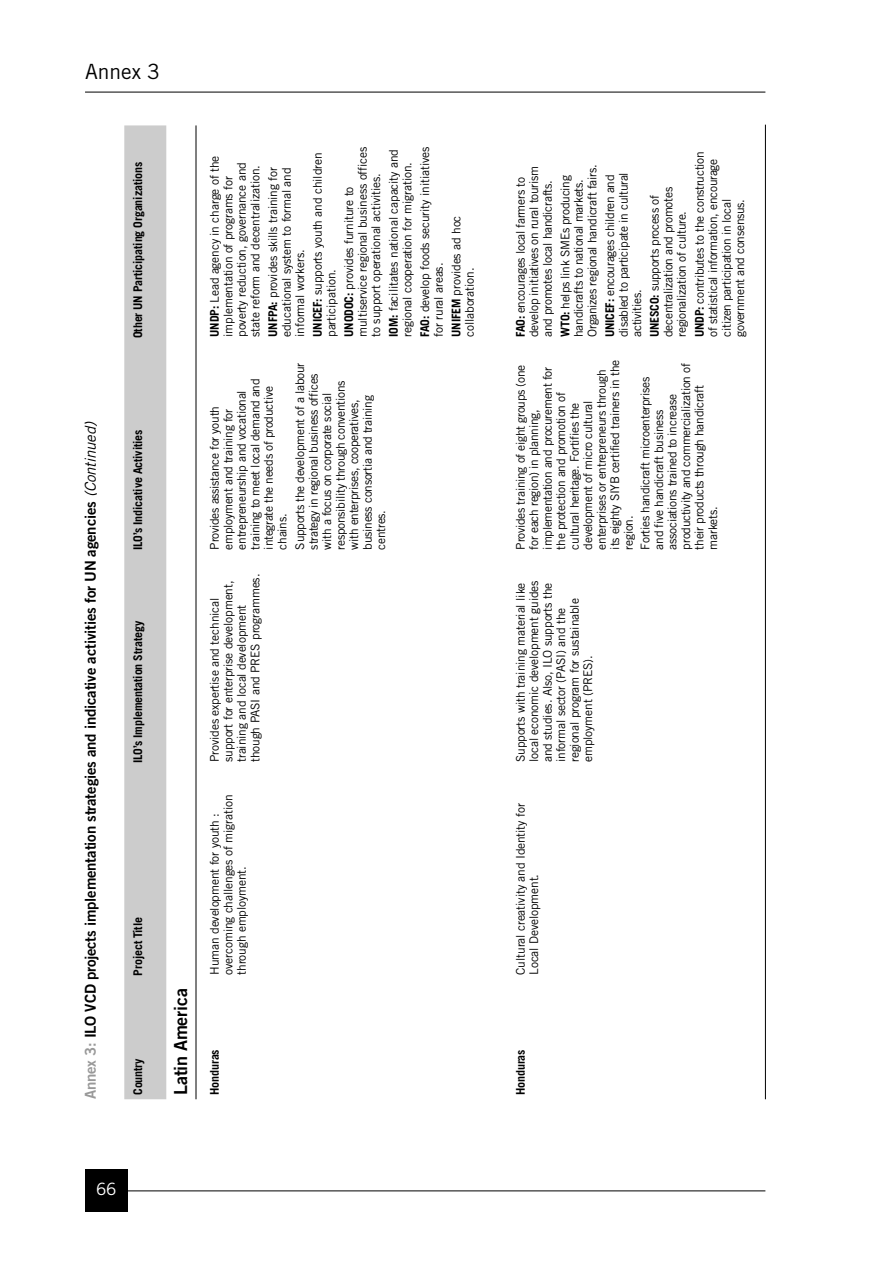
<style>
.page{position:relative;width:893px;height:1263px;background:#fff}
.page>*{position:absolute;margin:0;border:0;box-sizing:border-box;transform-origin:0 0}
.t1{font:21px "Trade Gothic";color:#000}
.t2{font:18px "Trade Gothic Bold Two";letter-spacing:-.01em;color:#000}
.t3{font:16.95px "Trade Gothic";color:#fff}
.t4{font:15px "Trade Gothic Bold Two";letter-spacing:-.01em;color:#000}
.t5{font:12px/13.5px "Trade Gothic";letter-spacing:-.025em;color:#000}
.t6{font:700 12px "Trade Gothic";letter-spacing:-.01em;color:#000}
.s1{color:#999}
.s2{font-family:"Trade Gothic";font-style:italic}
.s3{font-weight:700}
</style>
<div class="page">
<hr style="left:85px;top:92px;width:680px;height:1px;background:#000">
<div style="left:85px;top:1169px;width:43px;height:42px;background:#000"></div>
<hr style="left:128px;top:1190px;width:637px;height:1px;background:#000">
<div style="left:124px;top:125px;width:42px;height:974px;background:#ccc"></div>
<hr style="left:196px;top:125px;width:1px;height:974px;background:#000">
<hr style="left:765px;top:125px;width:1px;height:974px;background:#000">
<h1 class="t1" style="left:85px;top:64px;width:76px">Annex 3</h1>
<p class="t4" style="left:85px;top:1099px;width:678px;rotate:-90deg"><span class="s1">Annex 3:</span> ILO VCD projects implementation strategies and indicative activities for UN agencies <span class="s2">(Continued)</span></p>
<p class="t6" style="left:133px;top:338px;width:178px;rotate:-90deg">Other UN Participating Organizations</p>
<p class="t6" style="left:133px;top:550px;width:122px;rotate:-90deg">ILO’s Indicative Activities</p>
<p class="t6" style="left:133px;top:763px;width:144px;rotate:-90deg">ILO’s Implementation Strategy</p>
<p class="t6" style="left:133px;top:975px;width:60px;rotate:-90deg">Project Title</p>
<p class="t6" style="left:133px;top:1095px;width:38px;rotate:-90deg">Country</p>
<h2 class="t2" style="left:174px;top:1095px;width:108px;rotate:-90deg">Latin America</h2>
<p class="t5" style="left:209px;top:337px;width:183px;rotate:-90deg"><span class="s3">UNDP:</span> Lead agency in charge of the implementation of programs for poverty reduction, governance and state reform and decentralization.</p>
<p class="t5" style="left:267px;top:337px;width:171px;text-align:justify;rotate:-90deg"><span class="s3">UNFPA:</span> provides skills training for educational system to formal and informal workers.</p>
<p class="t5" style="left:312px;top:337px;width:186px;rotate:-90deg"><span class="s3">UNICEF:</span> supports youth and children participation.</p>
<p class="t5" style="left:343px;top:337px;width:192px;rotate:-90deg"><span class="s3">UNODOC:</span> provides furniture to multiservice regional business offices to support operational activities.</p>
<p class="t5" style="left:388px;top:337px;width:189px;rotate:-90deg"><span class="s3">IOM:</span> facilitates national capacity and regional cooperation for migration.</p>
<p class="t5" style="left:419px;top:337px;width:191px;rotate:-90deg"><span class="s3">FAO:</span> develop foods security initiatives for rural areas.</p>
<p class="t5" style="left:451px;top:337px;width:123px;rotate:-90deg"><span class="s3">UNIFEM</span> provides ad hoc collaboration.</p>
<p class="t5" style="left:209px;top:549px;width:172px;rotate:-90deg">Provides assistance for youth employment and training for entrepreneurship and vocational training to meet local demand and integrate the needs of productive chains.</p>
<p class="t5" style="left:294px;top:549px;width:188px;rotate:-90deg">Supports the development of a labour strategy in regional business offices with a focus on corporate social responsibility through conventions with enterprises, cooperatives, business consortia and training centres.</p>
<p class="t5" style="left:209px;top:762px;width:190px;rotate:-90deg">Provides expertise and technical support for enterprise development, training and local development though PASI and PRES programmes.</p>
<p class="t5" style="left:209px;top:975px;width:182px;rotate:-90deg">Human development for youth : overcoming challenges of migration through employment.</p>
<p class="t6" style="left:210px;top:1095px;width:47px;rotate:-90deg">Honduras</p>
<h3 class="t3" style="left:96px;top:1182px;width:22px">66</h3>
<p class="t5" style="left:515px;top:337px;width:172px;rotate:-90deg"><span class="s3">FAO:</span> encourages local farmers to develop initiatives on rural tourism and promotes local handicrafts.</p>
<p class="t5" style="left:559px;top:337px;width:174px;rotate:-90deg"><span class="s3">WTO:</span> helps link SMEs producing handicrafts to national markets.<br>Organizes regional handicraft fairs.</p>
<p class="t5" style="left:604px;top:337px;width:166px;rotate:-90deg"><span class="s3">UNICEF:</span> encourages children and disabled to participate in cultural activities.</p>
<p class="t5" style="left:694px;top:337px;width:187px;rotate:-90deg"><span class="s3">UNDP:</span> contributes to the construction of statistical information, encourage citizen participation in local government and consensus.</p>
<p class="t5" style="left:649px;top:337px;width:151px;rotate:-90deg"><span class="s3">UNESCO:</span> supports process of decentralization and promotes regionalization of culture.</p>
<p class="t5" style="left:515px;top:549px;width:191px;rotate:-90deg">Provides training of eight groups (one for each region) in planning, implementation and procurement for the protection and promotion of cultural heritage. Fortifies the development of micro cultural enterprises or entrepreneurs through its eighty SIYB certified trainers in the region.</p>
<p class="t5" style="left:640px;top:549px;width:188px;rotate:-90deg">Forties handicraft microenterprises and five handicraft business associations trained to increase productivity and commercialization of their products through handicraft markets.</p>
<p class="t5" style="left:515px;top:762px;width:183px;rotate:-90deg">Supports with training material like local economic development guides and studies. Also, ILO supports the informal sector (PASI) and the regional program for sustainable employment (PRES).</p>
<p class="t5" style="left:515px;top:975px;width:173px;rotate:-90deg">Cultural creativity and Identity for<br>Local Development.</p>
<p class="t6" style="left:516px;top:1095px;width:47px;rotate:-90deg">Honduras</p>
</div>
